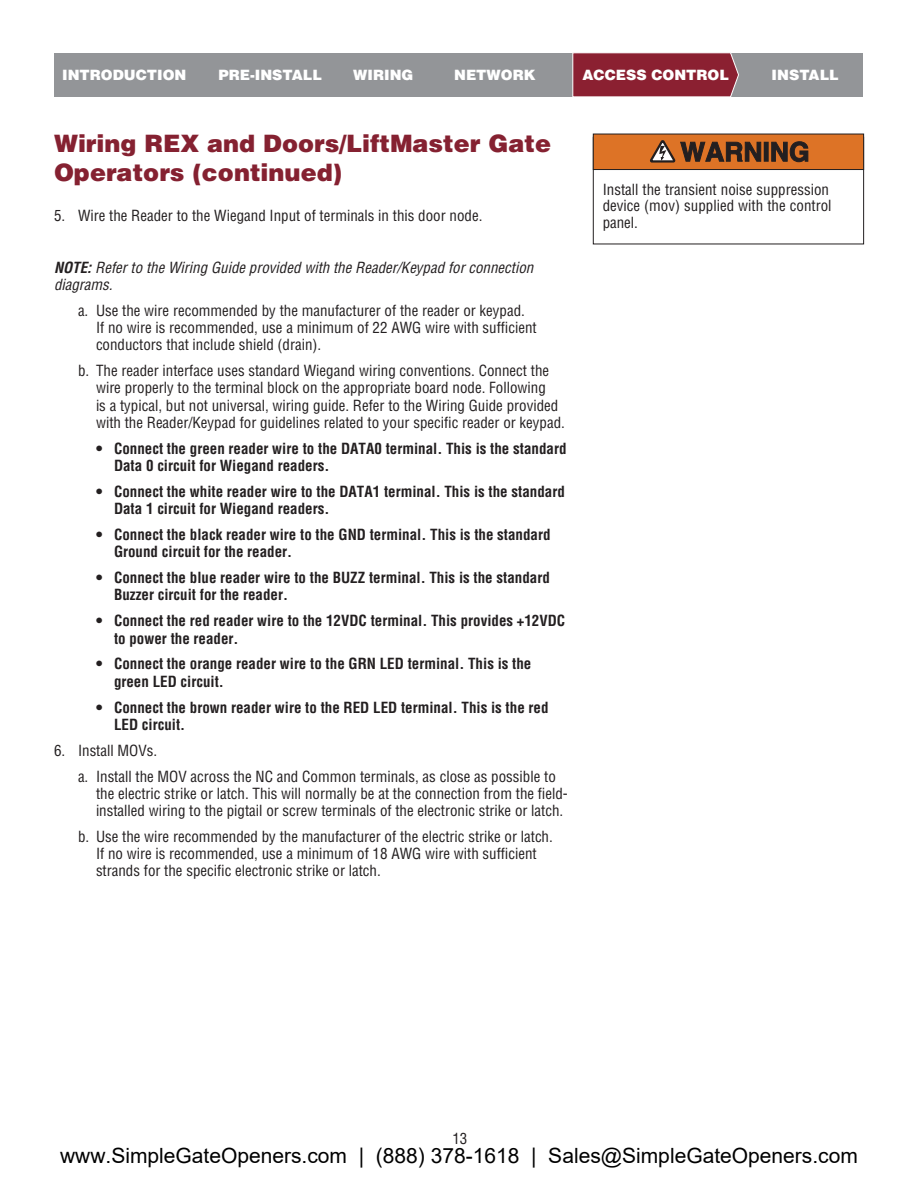
<style>
.page{position:relative;width:918px;height:1188px;background:#fff}
.page>*{position:absolute;margin:0;border:0;box-sizing:border-box;transform-origin:0 0}
.t1{font:900 24px/28.8px "Helvetica LT Std";color:#852131}
.t2{font:21px "Arial";color:#000}
.t3{font:condensed 15px/17.2px "Helvetica LT Std";color:#231f20}
.t4{font:700 condensed 15px/17.2px "Helvetica LT Std";color:#231f20}
.t5{font:italic condensed 15px/17.2px "Helvetica LT Std";color:#231f20}
.t6{font:900 14.25px "Helvetica LT Std";color:#fff}
.s1{font-weight:700}
</style>
<div class="page">
<div style="left:55px;top:53px;width:808px;height:44px;background:#939598"></div>
<svg style="left:572px;top:52px;width:167px;height:45px;background:#912e3e"></svg>
<div style="left:593px;top:137px;width:271px;height:107px;border:1px solid #231f20"></div>
<div style="left:593px;top:134px;width:271px;height:36px;background:#dd7326"></div>
<svg style="left:650px;top:140px;width:24px;height:23px"></svg>
<svg style="left:680px;top:141px;width:81px;height:21px"></svg>
<hr style="left:764px;top:142px;width:4px;height:19px;background:#231f20">
<div style="left:764px;top:142px;width:5px;height:20px;border:1px solid #231f20"></div>
<svg style="left:771px;top:141px;width:38px;height:21px"></svg>
<div style="left:593px;top:134px;width:271px;height:36px;border:1px solid #231f20"></div>
<p class="t6" style="left:62px;top:70px;width:126px">INTRODUCTION</p>
<p class="t6" style="left:218px;top:70px;width:105px">PRE-INSTALL</p>
<p class="t6" style="left:353px;top:70px;width:62px">WIRING</p>
<p class="t6" style="left:583px;top:70px;width:148px">ACCESS CONTROL</p>
<p class="t6" style="left:772px;top:70px;width:69px">INSTALL</p>
<p class="t6" style="left:454px;top:70px;width:83px">NETWORK</p>
<h1 class="t1" style="left:54px;top:131px;width:499px">Wiring REX and Doors/LiftMaster Gate<br>Operators (continued)</h1>
<p class="t3" style="left:54px;top:208px;width:430px">5. Wire the Reader to the Wiegand Input of terminals in this door node.</p>
<p class="t5" style="left:54px;top:259px;width:481px"><span class="s1">NOTE:</span> Refer to the Wiring Guide provided with the Reader/Keypad for connection diagrams.</p>
<p class="t3" style="left:96px;top:303px;width:442px;text-indent:-18px">a. Use the wire recommended by the manufacturer of the reader or keypad.<br>If no wire is recommended, use a minimum of 22 AWG wire with sufficient conductors that include shield (drain).</p>
<p class="t3" style="left:96px;top:363px;width:470px;text-indent:-18px">b. The reader interface uses standard Wiegand wiring conventions. Connect the wire properly to the terminal block on the appropriate board node. Following<br>is a typical, but not universal, wiring guide. Refer to the Wiring Guide provided with the Reader/Keypad for guidelines related to your specific reader or keypad.</p>
<p class="t4" style="left:114px;top:441px;width:454px;text-indent:-18px">• Connect the green reader wire to the DATA0 terminal. This is the standard<br>Data 0 circuit for Wiegand readers.</p>
<p class="t4" style="left:114px;top:484px;width:452px;text-indent:-18px">• Connect the white reader wire to the DATA1 terminal. This is the standard<br>Data 1 circuit for Wiegand readers.</p>
<p class="t4" style="left:114px;top:527px;width:438px;text-indent:-18px">• Connect the black reader wire to the GND terminal. This is the standard<br>Ground circuit for the reader.</p>
<p class="t4" style="left:114px;top:570px;width:437px;text-indent:-18px">• Connect the blue reader wire to the BUZZ terminal. This is the standard<br>Buzzer circuit for the reader.</p>
<p class="t4" style="left:114px;top:613px;width:453px;text-indent:-18px">• Connect the red reader wire to the 12VDC terminal. This provides +12VDC to power the reader.</p>
<p class="t4" style="left:114px;top:656px;width:419px;text-indent:-18px">• Connect the orange reader wire to the GRN LED terminal. This is the green LED circuit.</p>
<p class="t4" style="left:114px;top:700px;width:436px;text-indent:-18px">• Connect the brown reader wire to the RED LED terminal. This is the red<br>LED circuit.</p>
<p class="t3" style="left:78px;top:738px;width:479px;line-height:26px;text-indent:-24px">6. Install MOVs.<br>a. Install the MOV across the NC and Common terminals, as close as possible to</p>
<p class="t3" style="left:96px;top:786px;width:473px">the electric strike or latch. This will normally be at the connection from the field&shy;installed wiring to the pigtail or screw terminals of the electronic strike or latch.</p>
<p class="t3" style="left:96px;top:829px;width:458px;text-indent:-18px">b. Use the wire recommended by the manufacturer of the electric strike or latch.<br>If no wire is recommended, use a minimum of 18 AWG wire with sufficient strands for the specific electronic strike or latch.</p>
<p class="t3" style="left:603px;top:182px;width:230px;line-height:16.5px">Install the transient noise suppression device (mov) supplied with the control panel.</p>
<p class="t3" style="left:452px;top:1131px;width:16px">13</p>
<h2 class="t2" style="left:60px;top:1142px;width:799px">www.SimpleGateOpeners.com | (888) 378-1618 | Sales@SimpleGateOpeners.com</h2>
</div>
